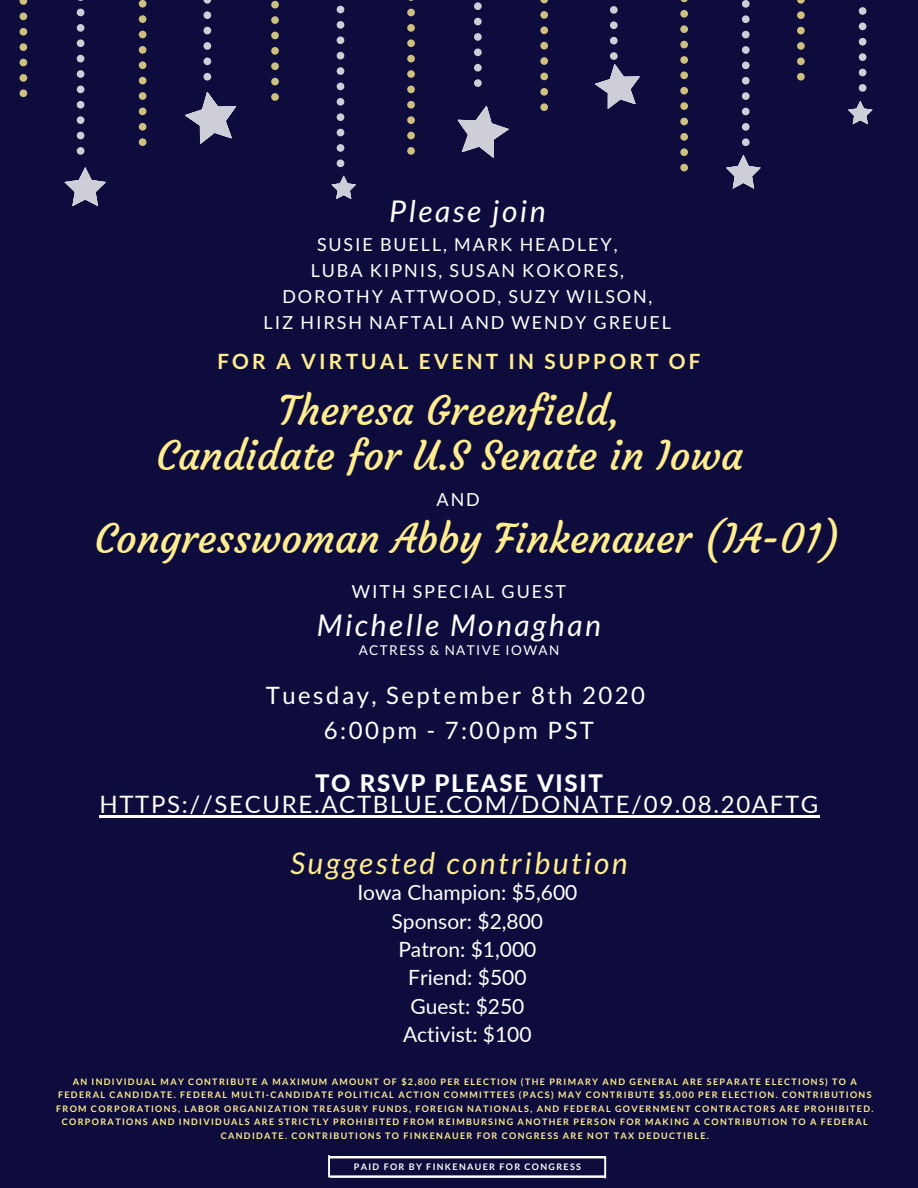
<style>
.page{position:relative;width:918px;height:1188px;background:#0e0c3d}
.page>*{position:absolute;margin:0;border:0;box-sizing:border-box;transform-origin:0 0}
.t1{font:40.5px/45px "Courgette";color:#ffed90;text-align:center}
.t2{font:italic 30px "Lato";letter-spacing:.09em;color:#fff}
.t3{font:italic 30px "Lato";letter-spacing:.09em;color:#ffed90}
.t4{font:24px "Lato";letter-spacing:.07em;color:#fff}
.t5{font:24px/34.8px "Lato";letter-spacing:.105em;color:#fff;text-align:center}
.t6{font:800 24px "Lato";letter-spacing:.07em;color:#fff}
.t7{font:21px/28.3px "Lato";color:#fff;text-align:center}
.t8{font:700 21px "Lato";letter-spacing:.145em;color:#ffed90}
.t9{font:18px/25.8px "Lato";letter-spacing:.105em;color:#fff;text-align:center}
.t10{font:13.5px "Lato";letter-spacing:.105em;color:#fff}
.t11{font:700 9px/13.5px "Lato";letter-spacing:.145em;color:#ffed90;text-align:center}
.t12{font:700 9px "Lato";letter-spacing:.145em;color:#fff}
</style>
<div class="page">
<svg style="left:20px;top:0;width:7px;height:97px"></svg>
<svg style="left:77px;top:0;width:7px;height:155px"></svg>
<svg style="left:64px;top:167px;width:42px;height:39px"></svg>
<svg style="left:139px;top:0;width:7px;height:146px"></svg>
<svg style="left:204px;top:0;width:7px;height:81px"></svg>
<svg style="left:185px;top:92px;width:52px;height:52px"></svg>
<svg style="left:271px;top:0;width:8px;height:101px"></svg>
<svg style="left:337px;top:5px;width:7px;height:162px"></svg>
<svg style="left:332px;top:176px;width:24px;height:23px"></svg>
<svg style="left:407px;top:0;width:8px;height:155px"></svg>
<svg style="left:474px;top:2px;width:8px;height:85px"></svg>
<svg style="left:457px;top:106px;width:52px;height:52px"></svg>
<svg style="left:540px;top:0;width:8px;height:111px"></svg>
<svg style="left:595px;top:6px;width:45px;height:103px"></svg>
<svg style="left:680px;top:0;width:8px;height:171px"></svg>
<svg style="left:742px;top:0;width:8px;height:146px"></svg>
<svg style="left:726px;top:155px;width:35px;height:34px"></svg>
<svg style="left:797px;top:0;width:8px;height:81px"></svg>
<svg style="left:859px;top:7px;width:7px;height:85px"></svg>
<svg style="left:848px;top:101px;width:25px;height:23px"></svg>
<hr style="left:100px;top:816px;width:720px;height:2px;background:#fff">
<svg style="left:328px;top:1155px;width:278px;height:23px"></svg>
<h2 class="t2" style="left:389px;top:192px;width:158px">Please join</h2>
<h3 class="t9" style="left:264px;top:231px;width:409px">SUSIE BUELL, MARK HEADLEY,<br>LUBA KIPNIS, SUSAN KOKORES,<br>DOROTHY ATTWOOD, SUZY WILSON,<br>LIZ HIRSH NAFTALI AND WENDY GREUEL</h3>
<h3 class="t8" style="left:217px;top:349px;width:485px">FOR A VIRTUAL EVENT IN SUPPORT OF</h3>
<h1 class="t1" style="left:157px;top:389px;width:588px">Theresa Greenfield,<br>Candidate for U.S Senate in Iowa</h1>
<h3 class="t9" style="left:437px;top:486px;width:45px">AND</h3>
<h1 class="t1" style="left:95px;top:516px;width:747px">Congresswoman Abby Finkenauer (IA-01)</h1>
<h3 class="t9" style="left:352px;top:578px;width:216px">WITH SPECIAL GUEST</h3>
<h2 class="t2" style="left:317px;top:606px;width:286px">Michelle Monaghan</h2>
<h3 class="t10" style="left:359px;top:642px;width:202px">ACTRESS &amp; NATIVE IOWAN</h3>
<h3 class="t5" style="left:266px;top:678px;width:381px">Tuesday, September 8th 2020<br>6:00pm - 7:00pm PST</h3>
<h3 class="t6" style="left:315px;top:768px;width:289px">TO RSVP PLEASE VISIT</h3>
<h3 class="t4" style="left:100px;top:790px;width:720px">HTTPS://SECURE.ACTBLUE.COM/DONATE/09.08.20AFTG</h3>
<h2 class="t3" style="left:290px;top:844px;width:339px">Suggested contribution</h2>
<h3 class="t7" style="left:357px;top:878px;width:222px">Iowa Champion: $5,600<br>Sponsor: $2,800<br>Patron: $1,000<br>Friend: $500<br>Guest: $250<br>Activist: $100</h3>
<p class="t11" style="left:56px;top:1074px;width:819px">AN INDIVIDUAL MAY CONTRIBUTE A MAXIMUM AMOUNT OF $2,800 PER ELECTION (THE PRIMARY AND GENERAL ARE SEPARATE ELECTIONS) TO A FEDERAL CANDIDATE. FEDERAL MULTI-CANDIDATE POLITICAL ACTION COMMITTEES (PACS) MAY CONTRIBUTE $5,000 PER ELECTION. CONTRIBUTIONS FROM CORPORATIONS, LABOR ORGANIZATION TREASURY FUNDS, FOREIGN NATIONALS, AND FEDERAL GOVERNMENT CONTRACTORS ARE PROHIBITED.<br>CORPORATIONS AND INDIVIDUALS ARE STRICTLY PROHIBITED FROM REIMBURSING ANOTHER PERSON FOR MAKING A CONTRIBUTION TO A FEDERAL CANDIDATE. CONTRIBUTIONS TO FINKENAUER FOR CONGRESS ARE NOT TAX DEDUCTIBLE.</p>
<p class="t12" style="left:354px;top:1161px;width:229px">PAID FOR BY FINKENAUER FOR CONGRESS</p>
</div>
